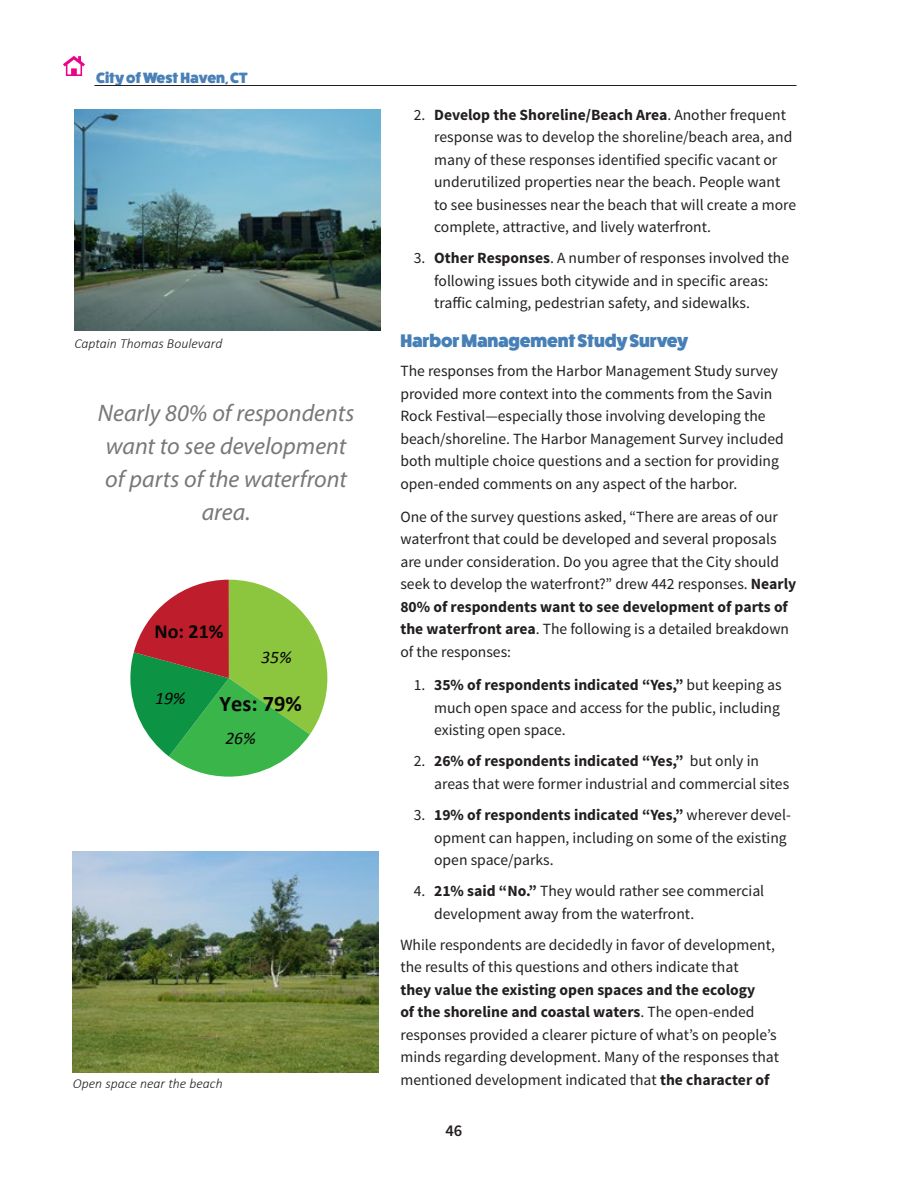
<style>
.page{position:relative;width:918px;height:1188px;background:#fff}
.page>*{position:absolute;margin:0;border:0;box-sizing:border-box;transform-origin:0 0}
.Pullout_Quote{font:italic 24px/33px "Myriad Pro";color:#76787b;text-align:center}
.t1{font:700 22.35px "Calibri";color:#050504}
.t2{font:700 20.1px "Calibri";color:#050504}
.Subheading_2{font:800 18.3px "Fat Frank";letter-spacing:-.01em;color:#4780b7}
.t3{font:italic 17.7px "Calibri";color:#050504}
.t4{font:600 16.5px "Source Sans Pro";color:#231f20}
.Body_Text{font:15.6px/22.5px "Source Sans Pro";color:#231f20}
.t5{font:800 15px "Fat Frank";color:#4980b7}
.t6{font:italic 300 13.8px "Calibri";color:#231f20}
.s1{font-weight:700}
</style>
<div class="page">
<hr style="left:94px;top:85px;width:702px;height:1px;background:#231f20">
<img style="left:73px;top:851px;width:306px;height:221px">
<img style="left:74px;top:110px;width:306px;height:221px">
<svg style="left:130px;top:580px;width:197px;height:197px"></svg>
<svg style="left:63px;top:56px;width:22px;height:20px"></svg>
<p class="t5" style="left:96px;top:69px;width:153px">City of West Haven, CT</p>
<p class="t6" style="left:74px;top:335px;width:150px">Captain Thomas Boulevard</p>
<p class="Pullout_Quote" style="left:98px;top:396px;width:258px">Nearly 80% of respondents want to see development of parts of the waterfront area.</p>
<p class="t2" style="left:155px;top:618px;width:70px">No: 21%</p>
<p class="t3" style="left:155px;top:686px;width:32px">19%</p>
<p class="t3" style="left:261px;top:645px;width:32px">35%</p>
<p class="t1" style="left:220px;top:689px;width:84px">Yes: 79%</p>
<p class="t3" style="left:225px;top:726px;width:32px">26%</p>
<p class="t6" style="left:73px;top:1075px;width:151px">Open space near the beach</p>
<p class="Body_Text" style="left:434px;top:104px;width:364px;text-indent:-20px">2. <span class="s1">Develop the Shoreline/Beach Area</span>. Another frequent response was to develop the shoreline/beach area, and many of these responses identified specific vacant or underutilized properties near the beach. People want to see businesses near the beach that will create a more complete, attractive, and lively waterfront.</p>
<p class="Body_Text" style="left:434px;top:247px;width:357px;text-indent:-20px">3. <span class="s1">Other Responses</span>. A number of responses involved the following issues both citywide and in specific areas: traffic calming, pedestrian safety, and sidewalks.</p>
<p class="Subheading_2" style="left:400px;top:330px;width:289px">Harbor Management Study Survey</p>
<p class="Body_Text" style="left:400px;top:360px;width:385px">The responses from the Harbor Management Study survey provided more context into the comments from the Savin Rock Festival—especially those involving developing the beach/shoreline. The Harbor Management Survey included both multiple choice questions and a section for providing open-ended comments on any aspect of the harbor.</p>
<p class="Body_Text" style="left:400px;top:506px;width:397px">One of the survey questions asked, “There are areas of our waterfront that could be developed and several proposals are under consideration. Do you agree that the City should seek to develop the waterfront?” drew 442 responses. <span class="s1">Nearly 80% of respondents want to see development of parts of the waterfront area</span>. The following is a detailed breakdown of the responses:</p>
<p class="Body_Text" style="left:434px;top:674px;width:349px;text-align:justify;text-indent:-20px">1. <span class="s1">35% of respondents indicated “Yes,”</span> but keeping as much open space and access for the public, including existing open space.</p>
<p class="Body_Text" style="left:434px;top:750px;width:357px;text-indent:-20px">2. <span class="s1">26% of respondents indicated “Yes,”</span> but only in areas that were former industrial and commercial sites</p>
<p class="Body_Text" style="left:434px;top:804px;width:358px;text-indent:-20px">3. <span class="s1">19% of respondents indicated “Yes,”</span> wherever devel&shy;opment can happen, including on some of the existing open space/parks.</p>
<p class="Body_Text" style="left:434px;top:880px;width:332px;text-indent:-20px">4. <span class="s1">21% said “No.”</span> They would rather see commercial development away from the waterfront.</p>
<p class="Body_Text" style="left:400px;top:934px;width:380px">While respondents are decidedly in favor of development, the results of this questions and others indicate that<br><span class="s1">they value the existing open spaces and the ecology<br>of the shoreline and coastal waters</span>. The open-ended responses provided a clearer picture of what’s on people’s minds regarding development. Many of the responses that mentioned development indicated that <span class="s1">the character of</span></p>
<p class="t4" style="left:446px;top:1120px;width:18px">46</p>
</div>
